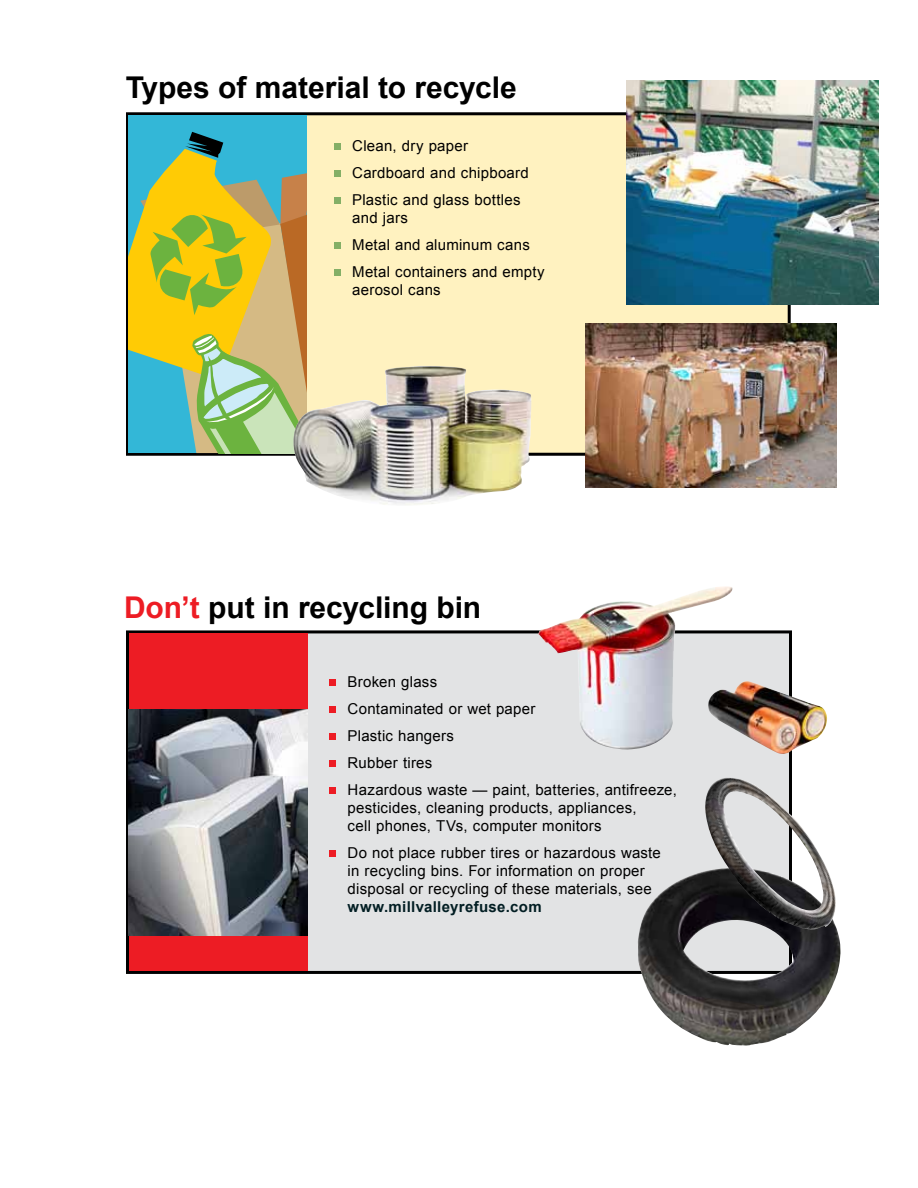
<style>
.page{position:relative;width:918px;height:1188px;background:#fff}
.page>*{position:absolute;margin:0;border:0;box-sizing:border-box;transform-origin:0 0}
.t1{font:700 30px "Arial";letter-spacing:-.005em;color:#000}
.t2{font:15px/27px "Arial";letter-spacing:.015em;color:#000}
.t3{font:700 15px "Arial";letter-spacing:.02em;color:#021e23}
.s1{color:#ed1c24}
</style>
<div class="page">
<div style="left:128px;top:632px;width:662px;height:340px;background:#e2e3e4"></div>
<div style="left:126px;top:630px;width:666px;height:344px;border:3px solid #000"></div>
<div style="left:129px;top:634px;width:179px;height:337px;background:#ed1c24"></div>
<div style="left:128px;top:114px;width:661px;height:340px;background:#fff2c0"></div>
<svg style="left:330px;top:679px;width:6px;height:6px"></svg>
<svg style="left:330px;top:706px;width:6px;height:6px"></svg>
<svg style="left:330px;top:733px;width:6px;height:6px"></svg>
<svg style="left:330px;top:760px;width:6px;height:6px"></svg>
<svg style="left:330px;top:787px;width:6px;height:6px"></svg>
<svg style="left:330px;top:850px;width:6px;height:6px"></svg>
<div style="left:334px;top:143px;width:7px;height:7px;background:#84af66"></div>
<div style="left:334px;top:170px;width:7px;height:7px;background:#84af66"></div>
<div style="left:334px;top:197px;width:7px;height:7px;background:#84af66"></div>
<div style="left:334px;top:242px;width:7px;height:7px;background:#84af66"></div>
<div style="left:334px;top:269px;width:7px;height:7px;background:#84af66"></div>
<img style="left:538px;top:586px;width:196px;height:164px">
<img style="left:128px;top:709px;width:180px;height:226px">
<img style="left:705px;top:681px;width:122px;height:74px">
<div style="left:129px;top:115px;width:178px;height:338px;background:#33b7d7"></div>
<svg style="left:129px;top:132px;width:178px;height:321px"></svg>
<img style="left:626px;top:80px;width:252px;height:224px">
<img style="left:585px;top:323px;width:251px;height:165px">
<img style="left:290px;top:366px;width:242px;height:139px">
<img style="left:637px;top:871px;width:204px;height:175px">
<img style="left:704px;top:778px;width:134px;height:152px">
<h1 class="t1" style="left:126px;top:67px;width:393px">Types of material to recycle</h1>
<p class="t2" style="left:352px;top:133px;width:178px">Clean, dry paper<br>Cardboard and chipboard<br>Plastic and glass bottles</p>
<p class="t2" style="left:352px;top:205px;width:194px">and jars<br>Metal and aluminum cans<br>Metal containers and empty</p>
<p class="t2" style="left:352px;top:277px;width:90px">aerosol cans</p>
<h1 class="t1" style="left:124px;top:587px;width:359px"><span class="s1">Don’t</span> put in recycling bin</h1>
<p class="t2" style="left:348px;top:668px;width:331px">Broken glass<br>Contaminated or wet paper<br>Plastic hangers<br>Rubber tires<br>Hazardous waste — paint, batteries, antifreeze,</p>
<p class="t2" style="left:348px;top:799px;width:290px;line-height:18px">pesticides, cleaning products, appliances, cell phones, TVs, computer monitors</p>
<p class="t2" style="left:348px;top:844px;width:315px;line-height:18px">Do not place rubber tires or hazardous waste in recycling bins. For information on proper disposal or recycling of these materials, see</p>
<p class="t3" style="left:348px;top:897px;width:196px">www.millvalleyrefuse.com</p>
</div>
